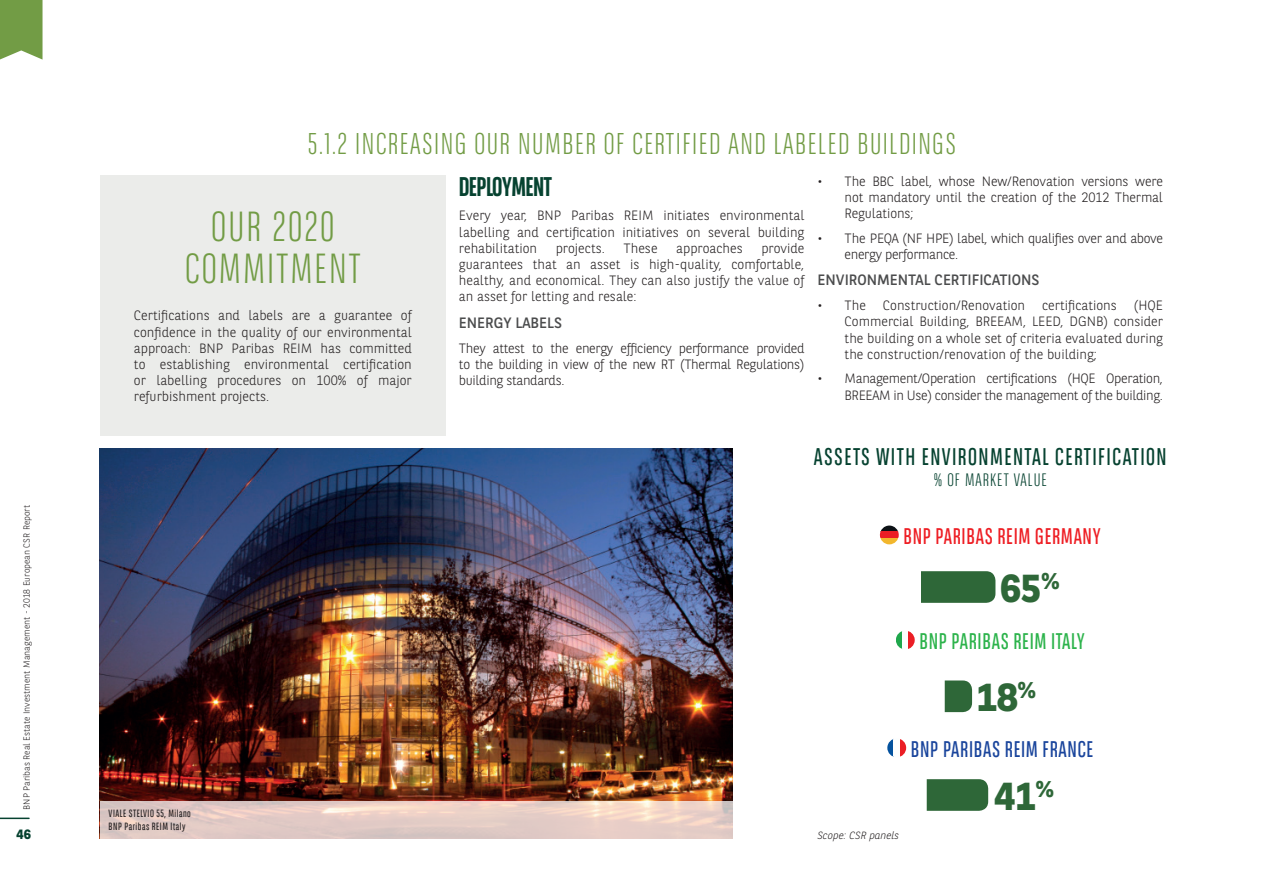
<style>
.page{position:relative;width:1263px;height:893px;background:#fff}
.page>*{position:absolute;margin:0;border:0;box-sizing:border-box;transform-origin:0 0}
.t1{font:300 42px/42px "BNPP Sans Condensed";letter-spacing:.05em;color:#729c45;text-align:center}
.t2{font:700 39px "BNPP Sans";color:#2e6738}
.t3{font:300 30px "BNPP Sans Condensed";letter-spacing:.05em;color:#729c45}
.t4{font:700 27px "BNPP Sans Condensed";letter-spacing:-.025em;color:#064230}
.t5{font:24px "BNPP Sans Condensed";letter-spacing:.06em;color:#064230}
.t6{font:22.5px "BNPP Sans Condensed";letter-spacing:.03em;color:#ee1d23}
.t7{font:22.5px "BNPP Sans Condensed";letter-spacing:.03em;color:#1a459c}
.t8{font:22.5px "BNPP Sans Condensed";letter-spacing:.03em;color:#2cb34b}
.t9{font:300 18px "BNPP Sans Condensed";letter-spacing:.06em;color:#064230}
.t10{font:15px "BNPP Sans";color:#4b4c4d}
.t11{font:300 13.5px/16.2px "BNPP Sans";letter-spacing:-.01em;color:#231f20;text-align:justify}
.t12{font:700 13.5px "BNPP Sans";color:#064230}
.t13{font:10.5px "BNPP Sans Condensed";letter-spacing:.05em;color:#231f20}
.t14{font:italic 300 10.5px "BNPP Sans";color:#231f20}
.t15{font:300 9px "BNPP Sans";color:#231f20}
</style>
<div class="page">
<div style="left:100px;top:175px;width:346px;height:260px;background:#ebecea"></div>
<svg style="left:0;top:818px;width:29px;height:1px"></svg>
<svg style="left:0;top:0;width:43px;height:60px;background:#7fa556"></svg>
<svg style="left:880px;top:526px;width:19px;height:6px"></svg>
<div style="left:880px;top:532px;width:19px;height:6px;background:#eb1e25"></div>
<svg style="left:880px;top:538px;width:18px;height:6px"></svg>
<svg style="left:896px;top:631px;width:6px;height:18px"></svg>
<svg style="left:908px;top:631px;width:7px;height:18px"></svg>
<svg style="left:887px;top:739px;width:7px;height:18px"></svg>
<svg style="left:900px;top:739px;width:6px;height:18px"></svg>
<img style="left:100px;top:449px;width:633px;height:352px">
<svg style="left:100px;top:801px;width:633px;height:37px;background:#e5cdc6"></svg>
<svg style="left:921px;top:571px;width:74px;height:32px;background:#326a3c"></svg>
<svg style="left:945px;top:680px;width:27px;height:32px"></svg>
<svg style="left:927px;top:779px;width:61px;height:32px;background:#336b3d"></svg>
<p class="t15" style="left:20px;top:809px;width:306px;rotate:-90deg">BNP Paribas Real Estate Investment Management - 2018 European CSR Report</p>
<p class="t12" style="left:17px;top:825px;width:16px">46</p>
<p class="t3" style="left:308px;top:125px;width:649px">5.1.2 INCREASING OUR NUMBER OF CERTIFIED AND LABELED BUILDINGS</p>
<p class="t1" style="left:185px;top:205px;width:177px">OUR 2020<br>COMMITMENT</p>
<p class="t11" style="left:134px;top:307px;width:279px">Certifications and labels are a guarantee of confidence in the quality of our environmental approach: BNP Paribas REIM has committed to establishing environmental certification or labelling procedures on 100% of major refurbishment projects.</p>
<p class="t13" style="left:109px;top:807px;width:84px">VIALE STELVIO 55, Milano</p>
<p class="t13" style="left:109px;top:820px;width:78px">BNP Paribas REIM Italy</p>
<p class="t4" style="left:459px;top:171px;width:95px">DEPLOYMENT</p>
<p class="t11" style="left:459px;top:207px;width:347px">Every year, BNP Paribas REIM initiates environmental labelling and certification initiatives on several building rehabilitation</p>
<p class="t11" style="left:459px;top:239px;width:347px;text-indent:302px">provide guarantees that an asset is high-quality, comfortable, healthy, and economical. They can also justify the value of an asset for letting and resale:</p>
<p class="t10" style="left:459px;top:312px;width:105px">ENERGY LABELS</p>
<p class="t11" style="left:459px;top:339px;width:347px">They attest to the energy efficiency performance provided to the building in view of the new RT (Thermal Regulations) building standards.</p>
<p class="t11" style="left:556px;top:239px;width:51px">projects.</p>
<p class="t11" style="left:623px;top:239px;width:36px">These</p>
<p class="t11" style="left:676px;top:239px;width:68px">approaches</p>
<p class="t11" style="left:845px;top:172px;width:320px;text-indent:-27px">• The BBC label, whose New/Renovation versions were not mandatory until the creation of the 2012 Thermal Regulations;</p>
<p class="t11" style="left:845px;top:229px;width:320px;text-indent:-27px">• The PEQA (NF HPE) label, which qualifies over and above energy performance.</p>
<p class="t10" style="left:818px;top:270px;width:223px">ENVIRONMENTAL CERTIFICATIONS</p>
<p class="t11" style="left:818px;top:297px;width:50px">• The</p>
<p class="t11" style="left:883px;top:297px;width:144px">Construction/Renovation</p>
<p class="t11" style="left:1042px;top:297px;width:76px">certifications</p>
<p class="t11" style="left:845px;top:297px;width:320px;text-indent:289px">(HQE Commercial Building, BREEAM, LEED, DGNB) consider the building on a whole set of criteria evaluated during the construction/renovation of the building;</p>
<p class="t11" style="left:818px;top:370px;width:347px;text-align:right">• Management/Operation certifications (HQE Operation,<br>BREEAM in Use) consider the management of the building.</p>
<p class="t5" style="left:814px;top:441px;width:354px">ASSETS WITH ENVIRONMENTAL CERTIFICATION</p>
<p class="t9" style="left:934px;top:468px;width:115px">% OF MARKET VALUE</p>
<p class="t6" style="left:903px;top:522px;width:199px">BNP PARIBAS REIM GERMANY</p>
<p class="t2" style="left:1000px;top:561px;width:61px">65<sup>%</sup></p>
<p class="t8" style="left:919px;top:628px;width:167px">BNP PARIBAS REIM ITALY</p>
<p class="t2" style="left:976px;top:671px;width:61px">18<sup>%</sup></p>
<p class="t7" style="left:911px;top:735px;width:184px">BNP PARIBAS REIM FRANCE</p>
<p class="t14" style="left:817px;top:828px;width:83px">Scope: CSR panels</p>
<p class="t2" style="left:994px;top:769px;width:61px">41<sup>%</sup></p>
</div>
